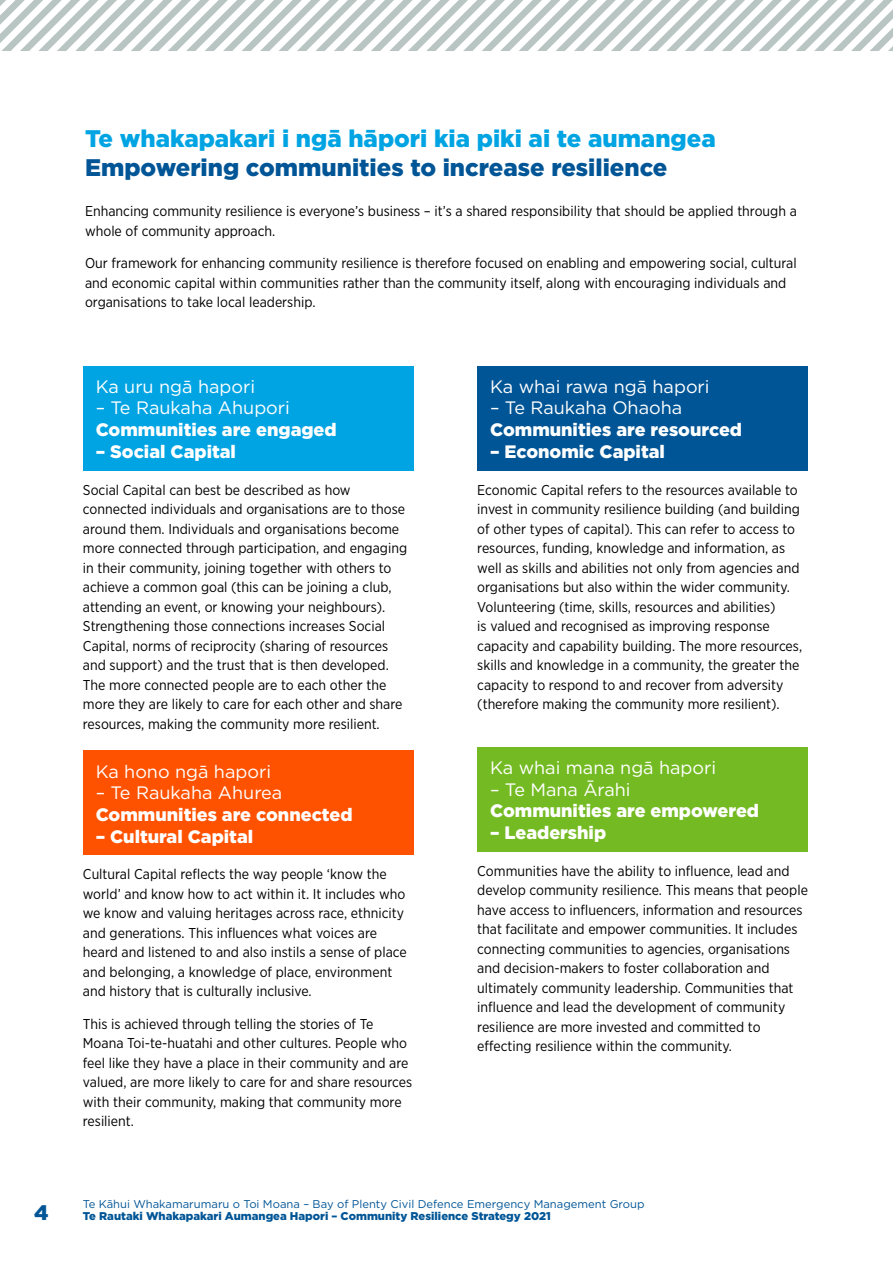
<style>
.page{position:relative;width:893px;height:1263px;background:#fff}
.page>*{position:absolute;margin:0;border:0;box-sizing:border-box;transform-origin:0 0}
.HEADING_294{font:900 24px/28.8px "Gotham";color:#00a4e3}
.t1{font:900 21px "Gotham";color:#005596}
.SUB_HEADONG_LGE{font:900 18px/21.6px "Gotham";color:#fff}
.SUB_HEADONG_LGE-2{font:18px "Gotham";color:#fff}
.Body_Copy{font:14.25px/19.5px "Gotham Narrow";color:#000}
.t2{font:11.25px "Gotham";color:#005596}
.t3{font:900 11.25px "Gotham";color:#005596}
.s1{color:#005596}
.s2{font-weight:400}
</style>
<div class="page">
<div style="left:83px;top:366px;width:331px;height:104px;background:#00a4e3"></div>
<div style="left:83px;top:750px;width:331px;height:105px;background:#ff5200"></div>
<div style="left:477px;top:366px;width:331px;height:104px;background:#005596"></div>
<div style="left:477px;top:747px;width:331px;height:105px;background:#74bb23"></div>
<svg style="left:0;top:0;width:893px;height:51px"></svg>
<p class="HEADING_294" style="left:85px;top:124px;width:632px">Te whakapakari i ngā hāpori kia piki ai te aumangea<br><span class="s1">Empowering communities to increase resilience</span></p>
<p class="Body_Copy" style="left:85px;top:201px;width:713px">Enhancing community resilience is everyone’s business – it’s a shared responsibility that should be applied through a whole of community approach.</p>
<p class="Body_Copy" style="left:85px;top:253px;width:713px">Our framework for enhancing community resilience is therefore focused on enabling and empowering social, cultural and economic capital within communities rather than the community itself, along with encouraging individuals and organisations to take local leadership.</p>
<p class="SUB_HEADONG_LGE-2" style="left:96px;top:375px;width:161px">Ka uru ngā hapori</p>
<p class="SUB_HEADONG_LGE" style="left:96px;top:397px;width:243px"><span class="s2">– Te Raukaha Ahupori<br></span>Communities are engaged</p>
<p class="SUB_HEADONG_LGE" style="left:96px;top:440px;width:142px">– Social Capital</p>
<p class="Body_Copy" style="left:83px;top:479px;width:326px">Social Capital can best be described as how connected individuals and organisations are to those around them. Individuals and organisations become more connected through participation, and engaging in their community, joining together with others to achieve a common goal (this can be joining a club, attending an event, or knowing your neighbours).<br>Strengthening those connections increases Social Capital, norms of reciprocity (sharing of resources and support) and the trust that is then developed.<br>The more connected people are to each other the more they are likely to care for each other and share resources, making the community more resilient.</p>
<p class="SUB_HEADONG_LGE-2" style="left:96px;top:760px;width:177px">Ka hono ngā hapori</p>
<p class="SUB_HEADONG_LGE" style="left:96px;top:782px;width:258px"><span class="s2">– Te Raukaha Ahurea<br></span>Communities are connected</p>
<p class="SUB_HEADONG_LGE" style="left:96px;top:825px;width:159px">– Cultural Capital</p>
<p class="Body_Copy" style="left:83px;top:864px;width:325px">Cultural Capital reflects the way people ‘know the world’ and know how to act within it. It includes who we know and valuing heritages across race, ethnicity and generations. This influences what voices are heard and listened to and also instils a sense of place and belonging, a knowledge of place, environment and history that is culturally inclusive.</p>
<p class="Body_Copy" style="left:83px;top:1014px;width:331px">This is achieved through telling the stories of Te Moana Toi-te-huatahi and other cultures. People who feel like they have a place in their community and are valued, are more likely to care for and share resources with their community, making that community more resilient.</p>
<p class="SUB_HEADONG_LGE-2" style="left:490px;top:375px;width:221px">Ka whai rawa ngā hapori</p>
<p class="SUB_HEADONG_LGE" style="left:490px;top:397px;width:253px"><span class="s2">– Te Raukaha Ohaoha<br></span>Communities are resourced</p>
<p class="SUB_HEADONG_LGE" style="left:490px;top:440px;width:176px">– Economic Capital</p>
<p class="Body_Copy" style="left:477px;top:479px;width:326px">Economic Capital refers to the resources available to invest in community resilience building (and building of other types of capital). This can refer to access to resources, funding, knowledge and information, as well as skills and abilities not only from agencies and organisations but also within the wider community.<br>Volunteering (time, skills, resources and abilities)<br>is valued and recognised as improving response capacity and capability building. The more resources, skills and knowledge in a community, the greater the capacity to respond to and recover from adversity (therefore making the community more resilient).</p>
<p class="SUB_HEADONG_LGE-2" style="left:490px;top:756px;width:228px">Ka whai mana ngā hapori</p>
<p class="SUB_HEADONG_LGE" style="left:490px;top:778px;width:270px"><span class="s2">– Te Mana Ārahi<br></span>Communities are empowered</p>
<p class="SUB_HEADONG_LGE" style="left:490px;top:821px;width:118px">– Leadership</p>
<p class="Body_Copy" style="left:477px;top:861px;width:332px">Communities have the ability to influence, lead and develop community resilience. This means that people have access to influencers, information and resources that facilitate and empower communities. It includes connecting communities to agencies, organisations and decision-makers to foster collaboration and ultimately community leadership. Communities that influence and lead the development of community resilience are more invested and committed to effecting resilience within the community.</p>
<p class="t2" style="left:83px;top:1197px;width:563px">Te Kāhui Whakamarumaru o Toi Moana – Bay of Plenty Civil Defence Emergency Management Group</p>
<h2 class="t1" style="left:34px;top:1198px;width:16px">4</h2>
<p class="t3" style="left:83px;top:1209px;width:469px">Te Rautaki Whakapakari Aumangea Hapori – Community Resilience Strategy 2021</p>
</div>
